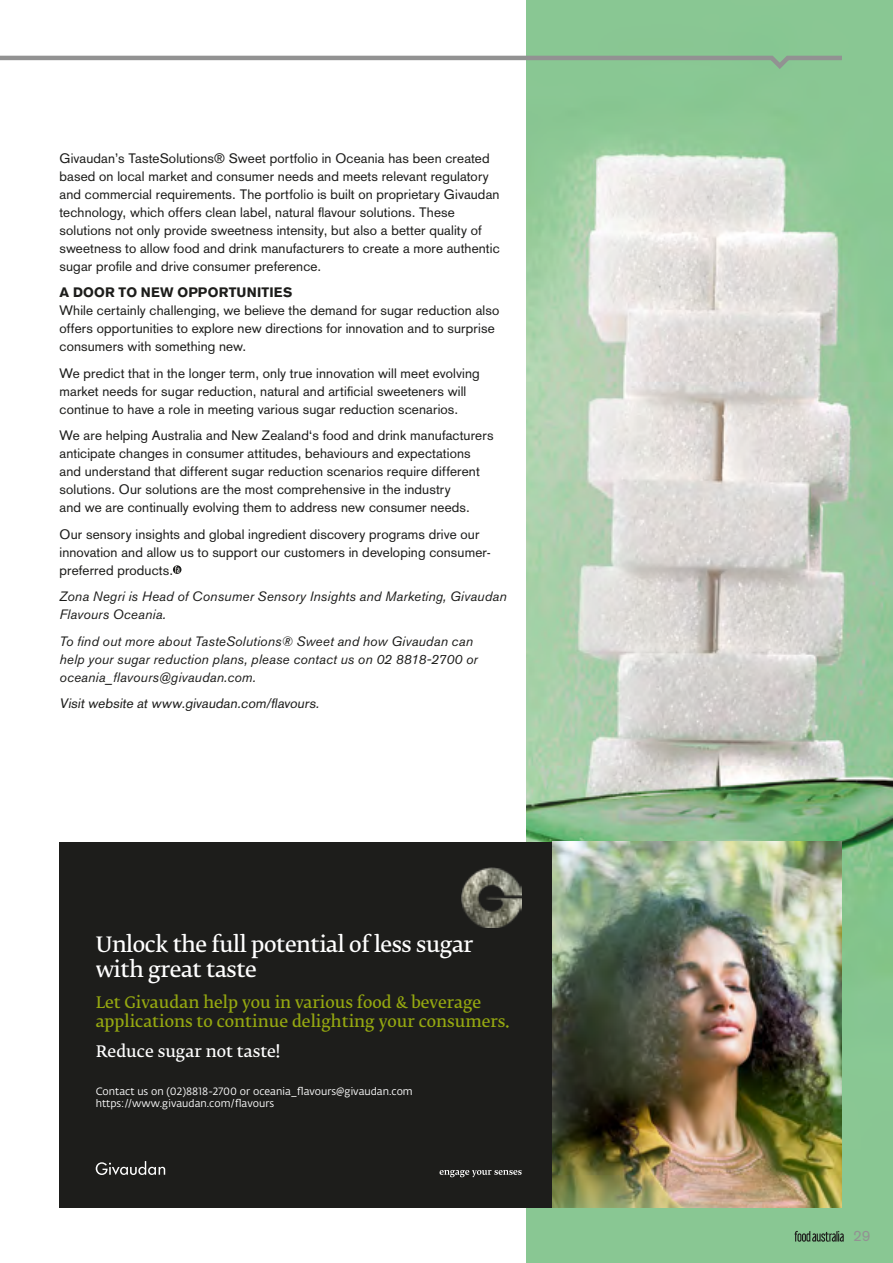
<style>
.page{position:relative;width:893px;height:1263px;background:#fff}
.page>*{position:absolute;margin:0;border:0;box-sizing:border-box;transform-origin:0 0}
.t1{font:21px/25.2px "Fedra Serif B Pro Demi";letter-spacing:-.02em;color:#fff}
.t2{font:15.75px/18.9px "Fedra Serif B Pro Demi";color:#95a810}
.t3{font:15.75px "Fedra Serif B Pro Demi";color:#fff}
.t4{font:15px "Akzidenz Grotesk Std";color:#929292}
.t5{font:13.5px/18px "Akzidenz Grotesk";letter-spacing:.01em;color:#1d1d1b}
.t6{font:italic 13.5px/18px "Akzidenz Grotesk Std";letter-spacing:.01em;color:#1d1d1b}
.t7{font:italic 13.5px "Akzidenz Grotesk";color:#1d1d1b}
.t8{font:900 13.5px "Akzidenz Grotesk";letter-spacing:.015em;color:#1d1d1b}
.t9{font:10.5px/12.6px "Fedra Sans Alt Pro Book LF";color:#fff}
</style>
<div class="page">
<img style="left:526px;top:0;width:367px;height:1263px">
<svg style="left:795px;top:1231px;width:49px;height:11px"></svg>
<svg style="left:0;top:53px;width:846px;height:19px"></svg>
<div style="left:60px;top:842px;width:782px;height:365px;background:#1d1d1b"></div>
<svg style="left:96px;top:1161px;width:69px;height:14px"></svg>
<svg style="left:440px;top:1170px;width:82px;height:7px"></svg>
<img style="left:552px;top:842px;width:290px;height:365px">
<img style="left:461px;top:867px;width:61px;height:61px">
<svg style="left:173px;top:565px;width:8px;height:9px"></svg>
<svg style="left:175px;top:566px;width:4px;height:7px"></svg>
<p class="t5" style="left:60px;top:149px;width:442px">Givaudan’s TasteSolutions® Sweet portfolio in Oceania has been created based on local market and consumer needs and meets relevant regulatory and commercial requirements. The portfolio is built on proprietary Givaudan technology, which offers clean label, natural flavour solutions. These solutions not only provide sweetness intensity, but also a better quality of sweetness to allow food and drink manufacturers to create a more authentic sugar profile and drive consumer preference.</p>
<p class="t8" style="left:60px;top:284px;width:234px">A DOOR TO NEW OPPORTUNITIES</p>
<p class="t5" style="left:60px;top:301px;width:441px">While certainly challenging, we believe the demand for sugar reduction also offers opportunities to explore new directions for innovation and to surprise consumers with something new.</p>
<p class="t5" style="left:60px;top:364px;width:422px">We predict that in the longer term, only true innovation will meet evolving market needs for sugar reduction, natural and artificial sweeteners will continue to have a role in meeting various sugar reduction scenarios.</p>
<p class="t5" style="left:60px;top:426px;width:435px">We are helping Australia and New Zealand‘s food and drink manufacturers anticipate changes in consumer attitudes, behaviours and expectations and understand that different sugar reduction scenarios require different solutions. Our solutions are the most comprehensive in the industry<br>and we are continually evolving them to address new consumer needs.</p>
<p class="t5" style="left:60px;top:525px;width:433px">Our sensory insights and global ingredient discovery programs drive our innovation and allow us to support our customers in developing consumer&shy;preferred products.</p>
<p class="t6" style="left:60px;top:587px;width:449px">Zona Negri is Head of Consumer Sensory Insights and Marketing, Givaudan<br>Flavours Oceania.</p>
<p class="t6" style="left:60px;top:632px;width:420px">To find out more about TasteSolutions® Sweet and how Givaudan can help your sugar reduction plans, please contact us on 02 8818-2700 or oceania_flavours@givaudan.com.</p>
<p class="t7" style="left:60px;top:696px;width:264px">Visit website at www.givaudan.com/flavours.</p>
<h1 class="t1" style="left:96px;top:932px;width:379px">Unlock the full potential of less sugar with great taste</h1>
<p class="t2" style="left:96px;top:993px;width:415px">Let Givaudan help you in various food &amp; beverage applications to continue delighting your consumers.</p>
<p class="t3" style="left:96px;top:1043px;width:186px">Reduce sugar not taste!</p>
<p class="t9" style="left:96px;top:1084px;width:319px">Contact us on (02)8818-2700 or oceania_flavours@givaudan.com https://www.givaudan.com/flavours</p>
<p class="t4" style="left:853px;top:1227px;width:19px">29</p>
</div>
